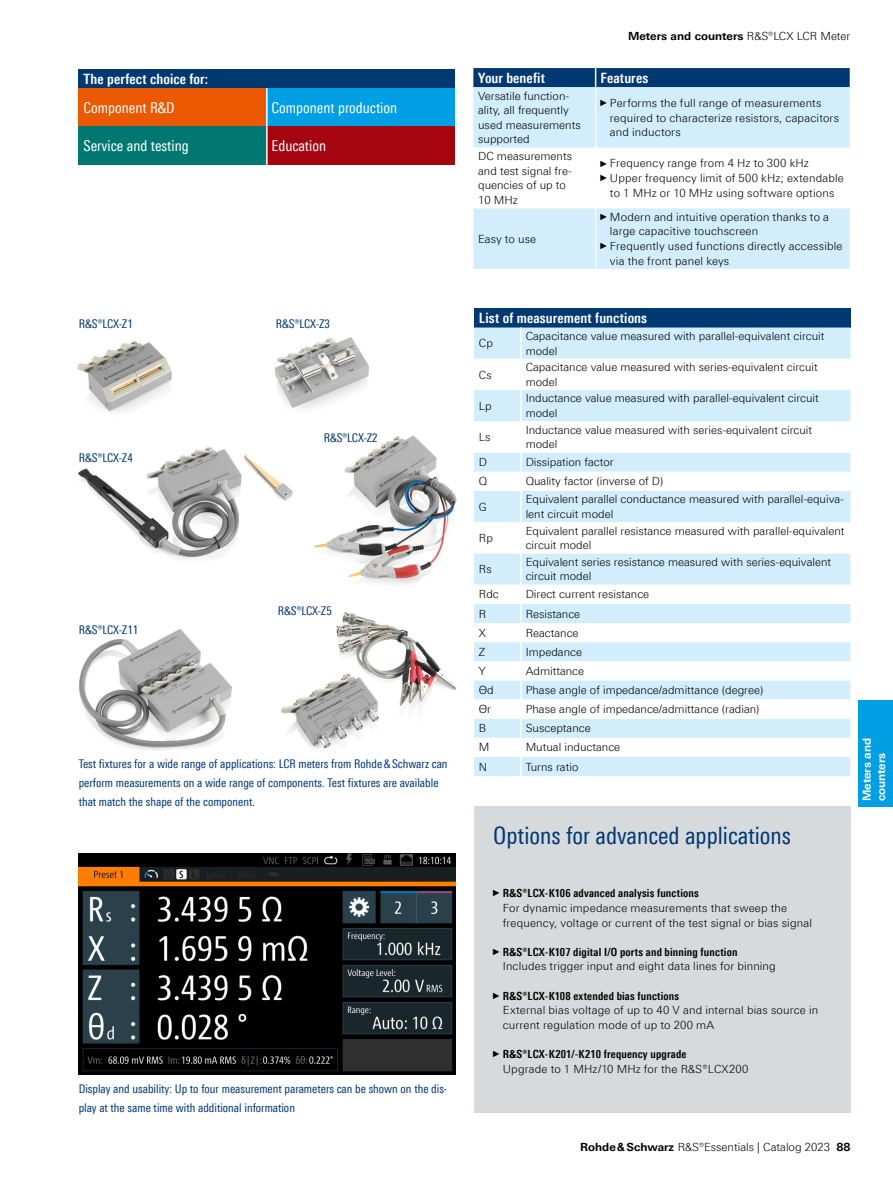
<style>
.page{position:relative;width:893px;height:1191px;background:#fff}
.page>*{position:absolute;margin:0;border:0;box-sizing:border-box;transform-origin:0 0}
.Mittlere_Headline_bl{font:24px "Linotype Univers 420 Cn";color:#003872}
._10_pt_cond_Haupttex{font:15px "Linotype Univers 420 Cn";color:#fff}
.Tabellenueberschrift{font:700 14.25px "Linotype Univers 620 Cn";letter-spacing:.01em;color:#fff}
.Bildunterschrift{font:12px/19.2px "Linotype Univers 420 Cn";color:#003872}
.Tabelletext{font:300 11.25px/14.7px "Linotype Univers 330";color:#000}
.Kapitelnummer{font:700 11.25px/14.2px "Linotype Univers 630";color:#fff}
.t1{font:700 11.25px "Linotype Univers 630";color:#000}
.s1{font-family:"Linotype Univers 330";font-weight:300}
.s2{font-family:"Arial Narrow";font-weight:400;font-size:9px}
.s3{font-family:"Linotype Univers 620 Cn";font-weight:700}
.s4{font-family:"Linotype Univers 630";font-weight:700}
</style>
<div class="page">
<div style="left:859px;top:701px;width:34px;height:106px;background:#009ee3"></div>
<img style="left:79px;top:854px;width:376px;height:220px">
<img style="left:281px;top:612px;width:176px;height:137px">
<img style="left:77px;top:341px;width:95px;height:71px">
<img style="left:314px;top:435px;width:143px;height:149px">
<img style="left:78px;top:447px;width:215px;height:112px">
<img style="left:79px;top:629px;width:153px;height:121px">
<img style="left:275px;top:337px;width:94px;height:72px">
<div style="left:474px;top:806px;width:376px;height:306px;background:#d6dadc"></div>
<div style="left:473px;top:87px;width:377px;height:182px;background:#d2edfc"></div>
<svg style="left:473px;top:148px;width:377px;height:60px"></svg>
<hr style="left:595px;top:87px;width:1px;height:61px;background:#fff">
<hr style="left:595px;top:148px;width:1px;height:60px;background:#fff">
<hr style="left:595px;top:208px;width:1px;height:61px;background:#fff">
<div style="left:473px;top:68px;width:377px;height:19px;background:#003872"></div>
<div style="left:79px;top:69px;width:376px;height:19px;background:#003872"></div>
<div style="left:79px;top:88px;width:188px;height:38px;background:#ea5800"></div>
<div style="left:267px;top:88px;width:188px;height:38px;background:#009ee3"></div>
<div style="left:79px;top:126px;width:188px;height:39px;background:#007871"></div>
<div style="left:267px;top:126px;width:188px;height:39px;background:#a4050e"></div>
<hr style="left:266px;top:88px;width:2px;height:38px;background:#fff">
<hr style="left:266px;top:126px;width:2px;height:39px;background:#fff">
<div style="left:474px;top:308px;width:376px;height:19px;background:#003872"></div>
<div style="left:474px;top:327px;width:376px;height:449px;background:#d2edfc"></div>
<svg style="left:474px;top:359px;width:376px;height:398px"></svg>
<hr style="left:520px;top:327px;width:2px;height:32px;background:#fff">
<hr style="left:520px;top:359px;width:2px;height:31px;background:#fff">
<hr style="left:520px;top:390px;width:2px;height:31px;background:#fff">
<hr style="left:520px;top:421px;width:2px;height:31px;background:#fff">
<hr style="left:520px;top:452px;width:2px;height:20px;background:#fff">
<svg style="left:520px;top:472px;width:2px;height:19px"></svg>
<hr style="left:520px;top:491px;width:2px;height:31px;background:#fff">
<hr style="left:520px;top:522px;width:2px;height:31px;background:#fff">
<hr style="left:520px;top:553px;width:2px;height:32px;background:#fff">
<svg style="left:520px;top:585px;width:2px;height:133px"></svg>
<hr style="left:520px;top:718px;width:2px;height:20px;background:#fff">
<svg style="left:520px;top:738px;width:2px;height:38px"></svg>
<p class="Tabellenueberschrift" style="left:83px;top:70px;width:126px">The perfect choice for:</p>
<p class="_10_pt_cond_Haupttex" style="left:83px;top:99px;width:93px">Component R&amp;D</p>
<p class="_10_pt_cond_Haupttex" style="left:272px;top:99px;width:127px">Component production</p>
<p class="_10_pt_cond_Haupttex" style="left:83px;top:137px;width:107px">Service and testing</p>
<p class="_10_pt_cond_Haupttex" style="left:272px;top:137px;width:56px">Education</p>
<p class="Bildunterschrift" style="left:79px;top:313px;width:55px">R&amp;S®LCX-Z1</p>
<p class="Bildunterschrift" style="left:79px;top:447px;width:55px">R&amp;S®LCX-Z4</p>
<p class="Bildunterschrift" style="left:79px;top:620px;width:61px">R&amp;S®LCX-Z11</p>
<p class="Bildunterschrift" style="left:276px;top:313px;width:55px">R&amp;S®LCX-Z3</p>
<p class="Bildunterschrift" style="left:324px;top:428px;width:55px">R&amp;S®LCX-Z2</p>
<p class="Bildunterschrift" style="left:278px;top:600px;width:55px">R&amp;S®LCX-Z5</p>
<p class="Bildunterschrift" style="left:79px;top:754px;width:370px">Test fixtures for a wide range of applications: LCR meters from Rohde &amp; Schwarz can perform measurements on a wide range of components. Test fixtures are available that match the shape of the component.</p>
<p class="Bildunterschrift" style="left:79px;top:1079px;width:370px">Display and usability: Up to four measurement parameters can be shown on the dis&shy;play at the same time with additional information</p>
<p class="t1" style="left:628px;top:30px;width:224px">Meters and counters <span class="s1">R&amp;S®LCX LCR Meter</span></p>
<p class="Tabellenueberschrift" style="left:478px;top:69px;width:68px">Your benefit</p>
<p class="Tabellenueberschrift" style="left:600px;top:69px;width:49px">Features</p>
<p class="Tabelletext" style="left:478px;top:88px;width:104px">Versatile function&shy;ality, all frequently used measurements supported</p>
<p class="Tabelletext" style="left:610px;top:95px;width:231px;text-indent:-10px"><span class="s2">►</span>Performs the full range of measurements required to characterize resistors, capacitors and inductors</p>
<p class="Tabelletext" style="left:478px;top:149px;width:95px">DC measurements and test signal fre&shy;quencies of up to<br>10 MHz</p>
<p class="Tabelletext" style="left:600px;top:156px;width:210px"><span class="s2">►</span>Frequency range from 4 Hz to 300 kHz</p>
<p class="Tabelletext" style="left:600px;top:171px;width:245px;text-align:center"><span class="s2">►</span>Upper frequency limit of 500 kHz; extendable to 1 MHz or 10 MHz using software options</p>
<p class="Tabelletext" style="left:478px;top:231px;width:59px">Easy to use</p>
<p class="Tabelletext" style="left:610px;top:209px;width:221px;text-indent:-10px"><span class="s2">►</span>Modern and intuitive operation thanks to a large capacitive touchscreen</p>
<p class="Tabelletext" style="left:610px;top:238px;width:234px;text-indent:-10px"><span class="s2">►</span>Frequently used functions directly accessible via the front panel keys</p>
<p class="Tabellenueberschrift" style="left:479px;top:309px;width:170px">List of measurement functions</p>
<p class="Tabelletext" style="left:479px;top:336px;width:16px">Cp</p>
<p class="Tabelletext" style="left:526px;top:328px;width:300px">Capacitance value measured with parallel-equivalent circuit model</p>
<p class="Tabelletext" style="left:479px;top:367px;width:14px">Cs</p>
<p class="Tabelletext" style="left:526px;top:360px;width:294px">Capacitance value measured with series-equivalent circuit model</p>
<p class="Tabelletext" style="left:479px;top:398px;width:14px">Lp</p>
<p class="Tabelletext" style="left:526px;top:391px;width:295px">Inductance value measured with parallel-equivalent circuit model</p>
<p class="Tabelletext" style="left:479px;top:429px;width:13px">Ls</p>
<p class="Tabelletext" style="left:526px;top:422px;width:288px">Inductance value measured with series-equivalent circuit model</p>
<p class="Tabelletext" style="left:479px;top:455px;width:10px">D</p>
<p class="Tabelletext" style="left:526px;top:455px;width:90px">Dissipation factor</p>
<p class="Tabelletext" style="left:479px;top:474px;width:10px">Q</p>
<p class="Tabelletext" style="left:526px;top:474px;width:139px">Quality factor (inverse of D)</p>
<p class="Tabelletext" style="left:479px;top:499px;width:10px">G</p>
<p class="Tabelletext" style="left:526px;top:492px;width:320px">Equivalent parallel conductance measured with parallel-equiva&shy;lent circuit model</p>
<p class="Tabelletext" style="left:479px;top:530px;width:15px">Rp</p>
<p class="Tabelletext" style="left:526px;top:523px;width:320px">Equivalent parallel resistance measured with parallel-equivalent circuit model</p>
<p class="Tabelletext" style="left:479px;top:561px;width:14px">Rs</p>
<p class="Tabelletext" style="left:526px;top:554px;width:307px">Equivalent series resistance measured with series-equivalent circuit model</p>
<p class="Tabelletext" style="left:479px;top:587px;width:21px">Rdc</p>
<p class="Tabelletext" style="left:526px;top:587px;width:125px">Direct current resistance</p>
<p class="Tabelletext" style="left:479px;top:606px;width:9px">R</p>
<p class="Tabelletext" style="left:526px;top:606px;width:56px">Resistance</p>
<p class="Tabelletext" style="left:479px;top:625px;width:9px">X</p>
<p class="Tabelletext" style="left:526px;top:625px;width:54px">Reactance</p>
<p class="Tabelletext" style="left:479px;top:644px;width:8px">Z</p>
<p class="Tabelletext" style="left:526px;top:644px;width:58px">Impedance</p>
<p class="Tabelletext" style="left:479px;top:663px;width:8px">Y</p>
<p class="Tabelletext" style="left:526px;top:663px;width:60px">Admittance</p>
<p class="Tabelletext" style="left:479px;top:682px;width:16px">Θd</p>
<p class="Tabelletext" style="left:526px;top:682px;width:239px">Phase angle of impedance/admittance (degree)</p>
<p class="Tabelletext" style="left:479px;top:701px;width:14px">Θr</p>
<p class="Tabelletext" style="left:526px;top:701px;width:235px">Phase angle of impedance/admittance (radian)</p>
<p class="Tabelletext" style="left:479px;top:721px;width:9px">B</p>
<p class="Tabelletext" style="left:526px;top:721px;width:66px">Susceptance</p>
<p class="Tabelletext" style="left:479px;top:740px;width:12px">M</p>
<p class="Tabelletext" style="left:526px;top:740px;width:96px">Mutual inductance</p>
<p class="Tabelletext" style="left:479px;top:759px;width:10px">N</p>
<p class="Tabelletext" style="left:526px;top:759px;width:54px">Turns ratio</p>
<p class="Mittlere_Headline_bl" style="left:493px;top:822px;width:299px">Options for advanced applications</p>
<p class="Tabelletext" style="left:503px;top:885px;width:311px;text-indent:-10px"><span class="s2">►</span><span class="s3">R&amp;S®LCX-K106 advanced analysis functions<br></span>For dynamic impedance measurements that sweep the frequency, voltage or current of the test signal or bias signal</p>
<p class="Tabelletext" style="left:503px;top:944px;width:275px;text-indent:-10px"><span class="s2">►</span><span class="s3">R&amp;S®LCX-K107 digital I/O ports and binning function<br></span>Includes trigger input and eight data lines for binning</p>
<p class="Tabelletext" style="left:503px;top:988px;width:317px;text-indent:-10px"><span class="s2">►</span><span class="s3">R&amp;S®LCX-K108 extended bias functions<br></span>External bias voltage of up to 40 V and internal bias source in current regulation mode of up to 200 mA</p>
<p class="Tabelletext" style="left:503px;top:1046px;width:247px;text-indent:-10px"><span class="s2">►</span><span class="s3">R&amp;S®LCX-K201/-K210 frequency upgrade<br></span>Upgrade to 1 MHz/10 MHz for the R&amp;S®LCX200</p>
<p class="Kapitelnummer" style="left:860px;top:799px;width:83px;rotate:-90deg">EMC precompliance</p>
<p class="Kapitelnummer" style="left:860px;top:801px;width:65px;rotate:-90deg">Meters and counters</p>
<p class="Tabelletext" style="left:580px;top:1139px;width:272px"><span class="s4">Rohde&amp;Schwarz</span> R&amp;S®Essentials | Catalog 2023 <span class="s4">88</span></p>
</div>
